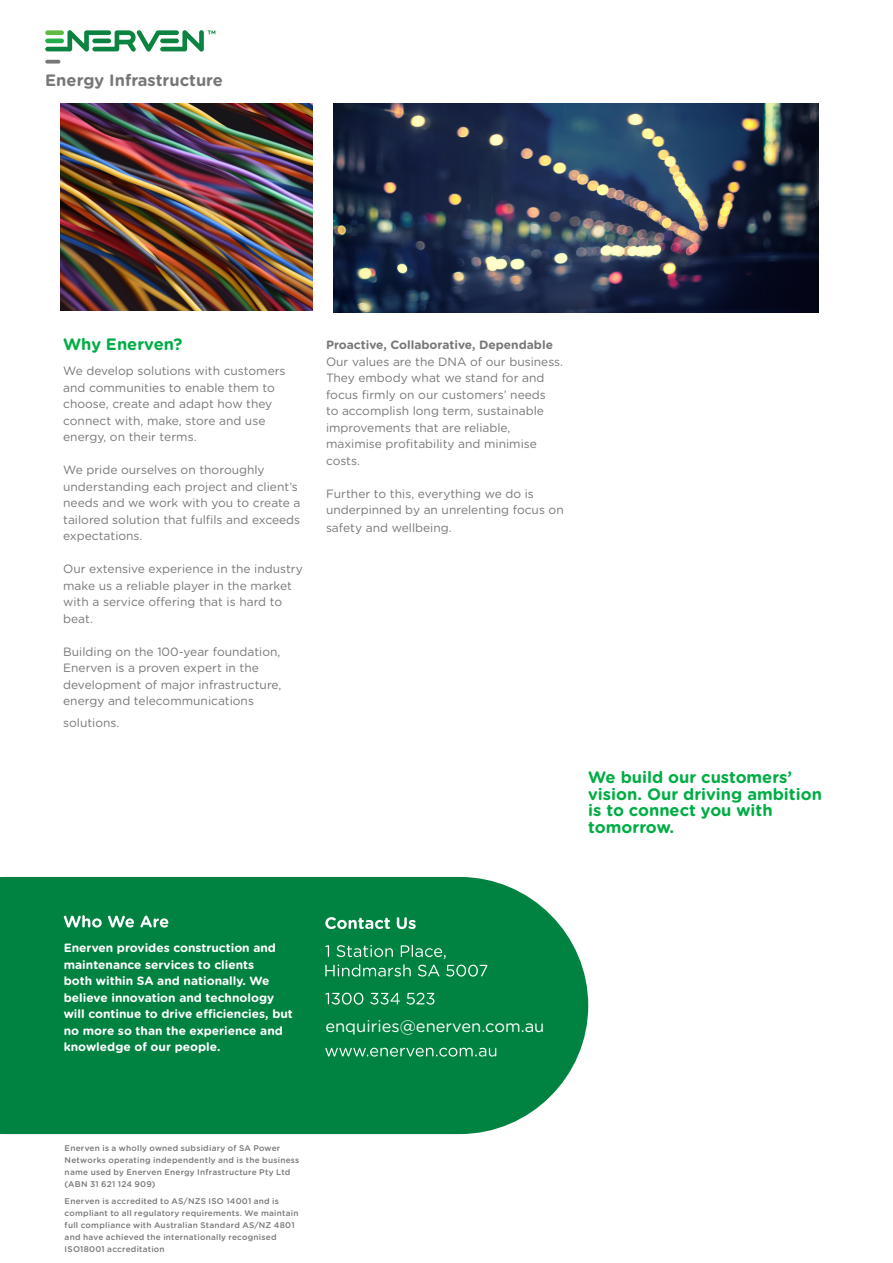
<style>
.page{position:relative;width:893px;height:1263px;background:#fff}
.page>*{position:absolute;margin:0;border:0;box-sizing:border-box;transform-origin:0 0}
.t1{font:700 16.5px/16.5px "Gotham Rounded";color:#00ad44}
.t2{font:16.5px "Gotham Rounded";color:#fff}
.t3{font:700 16.5px "Gotham Rounded";color:#77777a}
.t4{font:12px/16.5px "Gotham Rounded";color:#77777a}
.t5{font:700 12px/16.5px "Gotham Rounded";color:#fff}
.t6{font:700 12px "Gotham Rounded";color:#77777a}
.t7{font:500 8.25px/12px "Gotham Rounded";letter-spacing:.03em;color:#77777a}
</style>
<div class="page">
<div style="left:0;top:877px;width:588px;height:257px;background:#008240"></div>
<svg style="left:64px;top:915px;width:104px;height:12px"></svg>
<svg style="left:325px;top:917px;width:91px;height:12px"></svg>
<svg style="left:325px;top:945px;width:162px;height:31px;background:#27955d"></svg>
<svg style="left:325px;top:993px;width:109px;height:11px"></svg>
<svg style="left:325px;top:1048px;width:171px;height:8px"></svg>
<svg style="left:45px;top:30px;width:170px;height:22px"></svg>
<svg style="left:45px;top:60px;width:15px;height:4px"></svg>
<img style="left:60px;top:104px;width:252px;height:207px">
<img style="left:333px;top:104px;width:486px;height:208px">
<h1 class="t3" style="left:45px;top:68px;width:179px">Energy Infrastructure</h1>
<h1 class="t1" style="left:63px;top:335px;width:121px">Why Enerven?</h1>
<p class="t4" style="left:63px;top:362px;width:224px">We develop solutions with customers and communities to enable them to choose, create and adapt how they connect with, make, store and use energy, on their terms.</p>
<p class="t4" style="left:63px;top:461px;width:239px">We pride ourselves on thoroughly understanding each project and client’s needs and we work with you to create a tailored solution that fulfils and exceeds expectations.</p>
<p class="t4" style="left:63px;top:560px;width:241px">Our extensive experience in the industry make us a reliable player in the market with a service offering that is hard to beat.</p>
<p class="t4" style="left:63px;top:643px;width:220px">Building on the 100-year foundation, Enerven is a proven expert in the development of major infrastructure, energy and telecommunications</p>
<p class="t4" style="left:63px;top:714px;width:58px">solutions.</p>
<p class="t6" style="left:326px;top:336px;width:229px">Proactive, Collaborative, Dependable</p>
<p class="t4" style="left:326px;top:352px;width:239px">Our values are the DNA of our business.<br>They embody what we stand for and focus firmly on our customers’ needs<br>to accomplish long term, sustainable improvements that are reliable, maximise profitability and minimise costs.</p>
<p class="t4" style="left:326px;top:484px;width:239px">Further to this, everything we do is underpinned by an unrelenting focus on</p>
<p class="t4" style="left:326px;top:519px;width:127px">safety and wellbeing.</p>
<h1 class="t1" style="left:588px;top:768px;width:235px">We build our customers’ vision. Our driving ambition is to connect you with tomorrow.</h1>
<p class="t5" style="left:64px;top:939px;width:231px">Enerven provides construction and maintenance services to clients<br>both within SA and nationally. We believe innovation and technology will continue to drive efficiencies, but no more so than the experience and knowledge of our people.</p>
<h1 class="t2" style="left:325px;top:1015px;width:221px">enquiries@enerven.com.au</h1>
<p class="t7" style="left:65px;top:1141px;width:236px">Enerven is a wholly owned subsidiary of SA Power Networks operating independently and is the business name used by Enerven Energy Infrastructure Pty Ltd (ABN 31 621 124 909)</p>
<p class="t7" style="left:65px;top:1195px;width:235px">Enerven is accredited to AS/NZS ISO 14001 and is compliant to all regulatory requirements. We maintain full compliance with Australian Standard AS/NZ 4801 and have achieved the internationally recognised ISO18001 accreditation</p>
</div>
